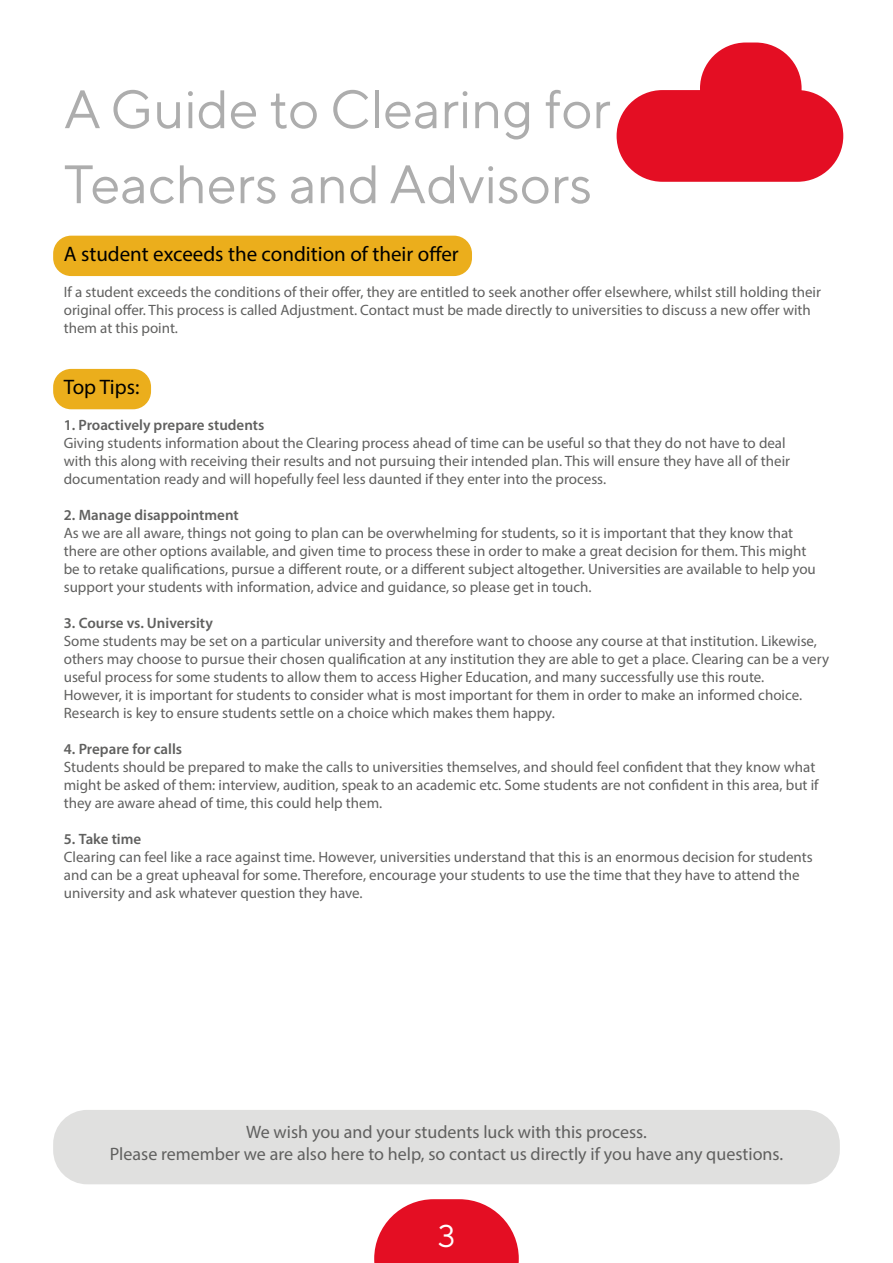
<style>
.page{position:relative;width:893px;height:1263px;background:#fff}
.page>*{position:absolute;margin:0;border:0;box-sizing:border-box;transform-origin:0 0}
.t1{font:54px/75px "TT Norms Pro";letter-spacing:-.005em;color:#adadad}
.t2{font:31.5px "TT Norms Pro";color:#fff}
.t3{font:21px "Myriad Pro";color:#000}
.t4{font:18px/21.6px "Myriad Pro";color:#60605f;text-align:center}
.t5{font:15px/18px "Myriad Pro";color:#60605f}
.t6{font:600 15px "Myriad Pro";color:#60605f}
</style>
<div class="page">
<svg style="left:374px;top:1199px;width:145px;height:64px"></svg>
<div style="left:617px;top:90px;width:226px;height:92px;background:#e40e23;border-radius:46px"></div>
<div style="left:700px;top:43px;width:102px;height:91px;background:#e40e23;border-radius:46px"></div>
<div style="left:53px;top:236px;width:419px;height:40px;background:#ebae1c;border-radius:18px"></div>
<div style="left:53px;top:369px;width:98px;height:40px;background:#ebae1c;border-radius:18px"></div>
<div style="left:53px;top:1110px;width:787px;height:74px;background:#e0e0df;border-radius:34px"></div>
<h1 class="t1" style="left:64px;top:70px;width:549px">A Guide to Clearing for<br>Teachers and Advisors</h1>
<h3 class="t3" style="left:64px;top:241px;width:396px">A student exceeds the condition of their offer</h3>
<p class="t5" style="left:64px;top:283px;width:759px">If a student exceeds the conditions of their offer, they are entitled to seek another offer elsewhere, whilst still holding their original offer. This process is called Adjustment. Contact must be made directly to universities to discuss a new offer with them at this point.</p>
<h3 class="t3" style="left:64px;top:374px;width:77px">Top Tips:</h3>
<p class="t6" style="left:64px;top:416px;width:202px">1. Proactively prepare students</p>
<p class="t5" style="left:64px;top:434px;width:728px">Giving students information about the Clearing process ahead of time can be useful so that they do not have to deal with this along with receiving their results and not pursuing their intended plan. This will ensure they have all of their documentation ready and will hopefully feel less daunted if they enter into the process.</p>
<p class="t6" style="left:64px;top:506px;width:177px">2. Manage disappointment</p>
<p class="t5" style="left:64px;top:524px;width:753px">As we are all aware, things not going to plan can be overwhelming for students, so it is important that they know that there are other options available, and given time to process these in order to make a great decision for them. This might be to retake qualifications, pursue a different route, or a different subject altogether. Universities are available to help you support your students with information, advice and guidance, so please get in touch.</p>
<p class="t6" style="left:64px;top:614px;width:151px">3. Course vs. University</p>
<p class="t5" style="left:64px;top:632px;width:767px">Some students may be set on a particular university and therefore want to choose any course at that institution. Likewise, others may choose to pursue their chosen qualification at any institution they are able to get a place. Clearing can be a very useful process for some students to allow them to access Higher Education, and many successfully use this route.<br>However, it is important for students to consider what is most important for them in order to make an informed choice.<br>Research is key to ensure students settle on a choice which makes them happy.</p>
<p class="t6" style="left:64px;top:740px;width:120px">4. Prepare for calls</p>
<p class="t5" style="left:64px;top:758px;width:756px">Students should be prepared to make the calls to universities themselves, and should feel confident that they know what might be asked of them: interview, audition, speak to an academic etc. Some students are not confident in this area, but if they are aware ahead of time, this could help them.</p>
<p class="t6" style="left:64px;top:830px;width:79px">5. Take time</p>
<p class="t5" style="left:64px;top:848px;width:750px">Clearing can feel like a race against time. However, universities understand that this is an enormous decision for students and can be a great upheaval for some. Therefore, encourage your students to use the time that they have to attend the university and ask whatever question they have.</p>
<p class="t4" style="left:110px;top:1121px;width:675px">We wish you and your students luck with this process.<br>Please remember we are also here to help, so contact us directly if you have any questions.</p>
<h2 class="t2" style="left:438px;top:1215px;width:19px">3</h2>
</div>
